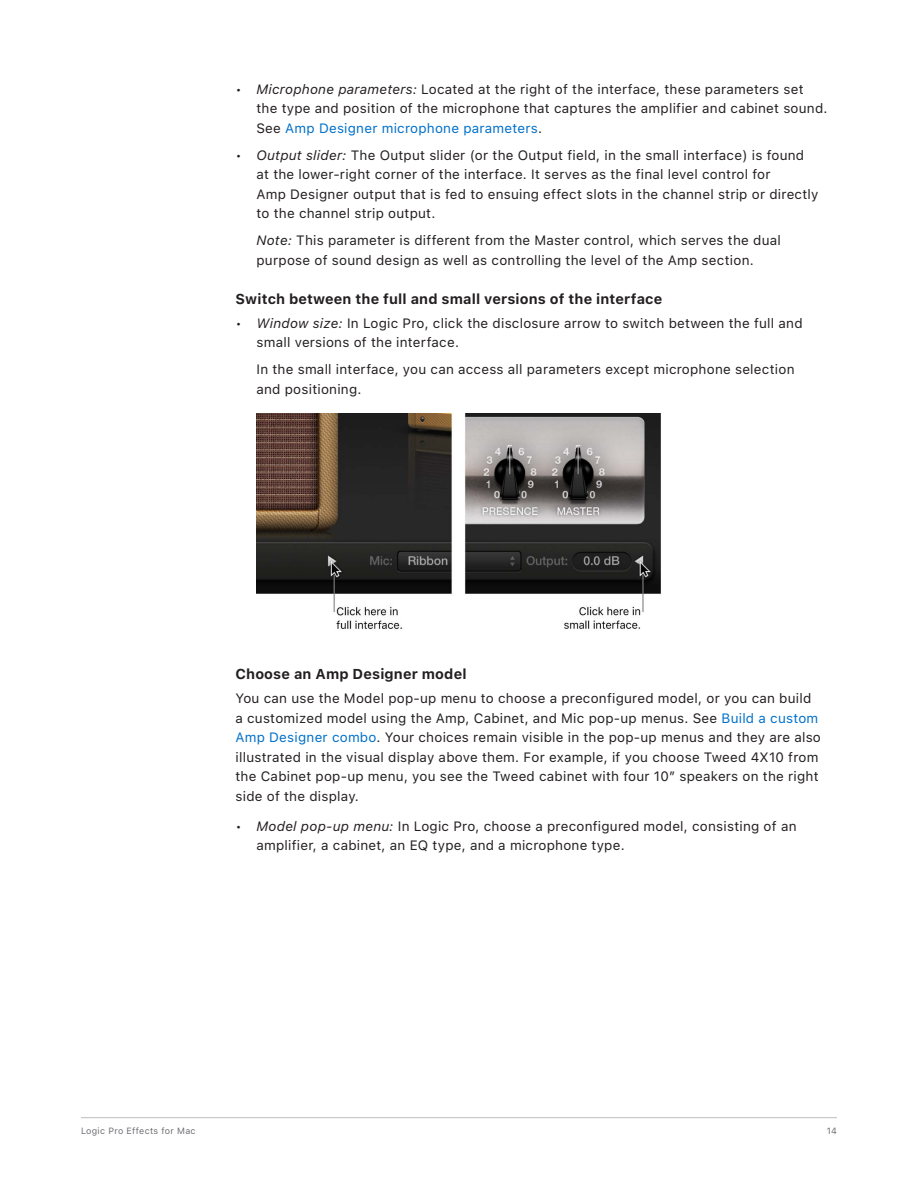
<style>
.page{position:relative;width:918px;height:1188px;background:#fff}
.page>*{position:absolute;margin:0;border:0;box-sizing:border-box;transform-origin:0 0}
.Task_Heading{font:700 14.25px "SF Pro Text";letter-spacing:.01em;color:#231f20}
.Body{font:13.5px/19.5px "SF Pro Text";letter-spacing:.015em;color:#231f20}
.List_body_1{font:13.5px/19.5px "SF Pro Text";letter-spacing:.015em;color:#231f20}
.t1{font:9px "SF Pro Text";letter-spacing:.035em;color:#6c6d70}
.s1{font-style:italic}
.s2{color:#0070c9}
</style>
<div class="page">
<hr style="left:81px;top:1117px;width:756px;height:1px;background:#bcbdc0">
<img style="left:256px;top:413px;width:405px;height:216px">
<p class="Body" style="left:256px;top:79px;width:573px;text-indent:-21px">• <span class="s1">Microphone parameters:</span> Located at the right of the interface, these parameters set the type and position of the microphone that captures the amplifier and cabinet sound.<br>See <span class="s2">Amp Designer microphone parameters</span>.</p>
<p class="Body" style="left:256px;top:145px;width:564px;text-indent:-21px">• <span class="s1">Output slider:</span> The Output slider (or the Output field, in the small interface) is found at the lower-right corner of the interface. It serves as the final level control for<br>Amp Designer output that is fed to ensuing effect slots in the channel strip or directly to the channel strip output.</p>
<p class="List_body_1" style="left:256px;top:231px;width:526px"><span class="s1">Note:</span> This parameter is different from the Master control, which serves the dual purpose of sound design as well as controlling the level of the Amp section.</p>
<p class="Task_Heading" style="left:236px;top:291px;width:428px">Switch between the full and small versions of the interface</p>
<p class="Body" style="left:256px;top:313px;width:548px;text-indent:-21px">• <span class="s1">Window size:</span> In Logic Pro, click the disclosure arrow to switch between the full and small versions of the interface.</p>
<p class="List_body_1" style="left:256px;top:360px;width:540px">In the small interface, you can access all parameters except microphone selection and positioning.</p>
<p class="Task_Heading" style="left:236px;top:666px;width:233px">Choose an Amp Designer model</p>
<p class="Body" style="left:236px;top:689px;width:587px">You can use the Model pop-up menu to choose a preconfigured model, or you can build a customized model using the Amp, Cabinet, and Mic pop-up menus. See <span class="s2">Build a custom Amp Designer combo</span>. Your choices remain visible in the pop-up menus and they are also illustrated in the visual display above them. For example, if you choose Tweed 4X10 from the Cabinet pop-up menu, you see the Tweed cabinet with four 10” speakers on the right side of the display.</p>
<p class="Body" style="left:256px;top:816px;width:542px;text-indent:-21px">• <span class="s1">Model pop-up menu:</span> In Logic Pro, choose a preconfigured model, consisting of an amplifier, a cabinet, an EQ type, and a microphone type.</p>
<p class="t1" style="left:81px;top:1125px;width:116px">Logic Pro Effects for Mac</p>
<p class="t1" style="left:827px;top:1125px;width:12px">14</p>
</div>
